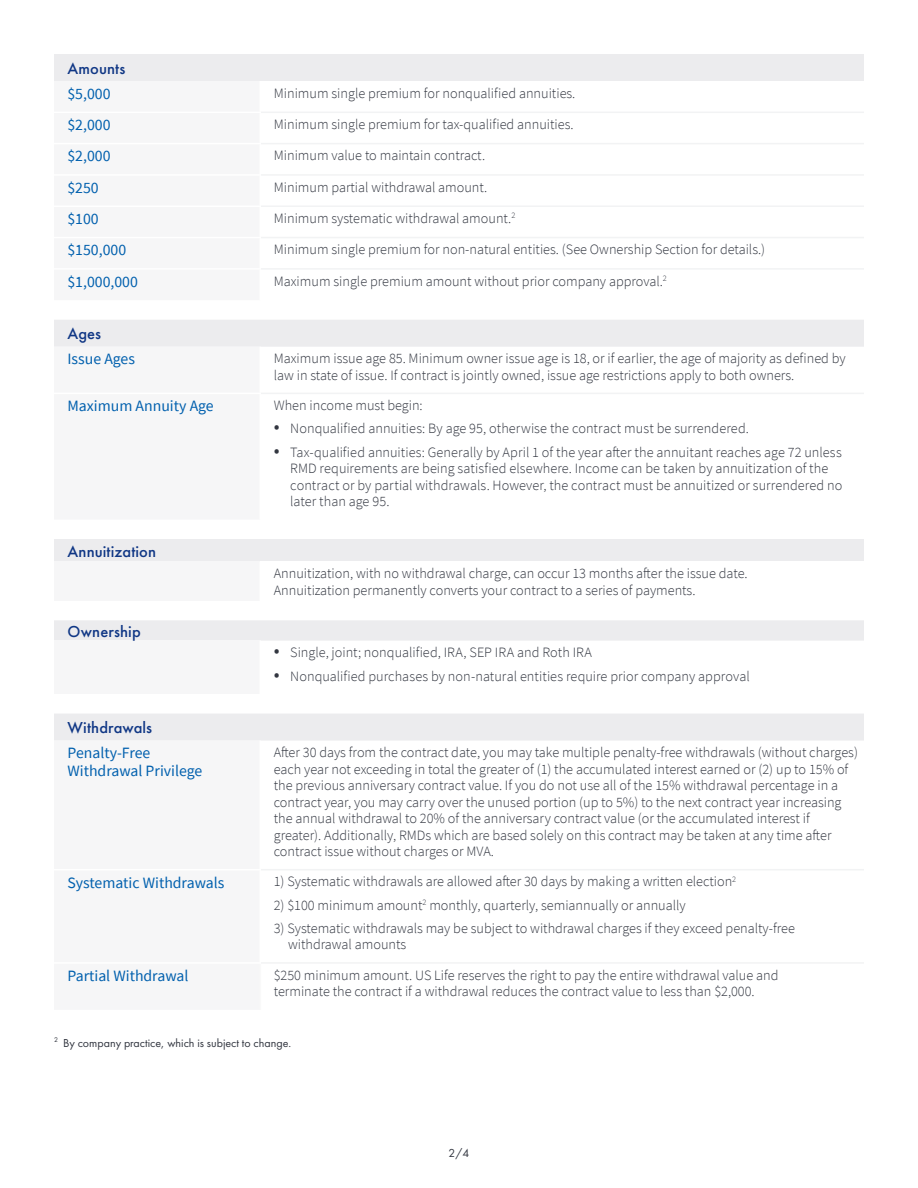
<style>
.page{position:relative;width:918px;height:1188px;background:#fff}
.page>*{position:absolute;margin:0;border:0;box-sizing:border-box;transform-origin:0 0}
.Table_head_11_14_med{font:500 16.5px "Futura PT";letter-spacing:.005em;color:#103785}
.Table_left_column_10{font:15.75px/18px "Source Sans Pro";color:#0160ae}
.Table_right_column_9{font:300 14.25px/16.5px "Source Sans Pro";color:#323640}
.Page_numbers8_11{font:12px "Futura PT";color:#323640}
.s1{font-size:21px}
</style>
<div class="page">
<div style="left:54px;top:54px;width:810px;height:27px;background:#ececee"></div>
<hr style="left:261px;top:112px;width:603px;height:1px;background:#f2f3f4">
<hr style="left:261px;top:143px;width:603px;height:1px;background:#f2f3f4">
<hr style="left:261px;top:174px;width:603px;height:2px;background:#f2f3f4">
<hr style="left:261px;top:205px;width:603px;height:2px;background:#f2f3f4">
<hr style="left:261px;top:237px;width:603px;height:1px;background:#f2f3f4">
<hr style="left:261px;top:268px;width:603px;height:2px;background:#f2f3f4">
<div style="left:54px;top:320px;width:810px;height:27px;background:#ececee"></div>
<hr style="left:261px;top:393px;width:603px;height:1px;background:#f2f3f4">
<div style="left:54px;top:539px;width:810px;height:23px;background:#ececee"></div>
<div style="left:54px;top:562px;width:206px;height:39px;background:#f6f6f7"></div>
<div style="left:54px;top:620px;width:810px;height:21px;background:#ececee"></div>
<div style="left:54px;top:641px;width:206px;height:53px;background:#f6f6f7"></div>
<div style="left:54px;top:714px;width:810px;height:27px;background:#ececee"></div>
<hr style="left:261px;top:869px;width:603px;height:1px;background:#f2f3f4">
<hr style="left:260px;top:964px;width:1px;height:46px;background:#f9f9f9">
<hr style="left:261px;top:962px;width:603px;height:2px;background:#f2f3f4">
<p class="Table_head_11_14_med" style="left:68px;top:58px;width:59px">Amounts</p>
<p class="Table_left_column_10" style="left:68px;top:84px;width:45px">$5,000</p>
<p class="Table_right_column_9" style="left:274px;top:85px;width:303px">Minimum single premium for nonqualified annuities.</p>
<p class="Table_left_column_10" style="left:68px;top:116px;width:45px">$2,000</p>
<p class="Table_right_column_9" style="left:274px;top:116px;width:301px">Minimum single premium for tax-qualified annuities.</p>
<p class="Table_left_column_10" style="left:68px;top:147px;width:45px">$2,000</p>
<p class="Table_right_column_9" style="left:274px;top:147px;width:213px">Minimum value to maintain contract.</p>
<p class="Table_left_column_10" style="left:68px;top:178px;width:33px">$250</p>
<p class="Table_right_column_9" style="left:274px;top:179px;width:215px">Minimum partial withdrawal amount.</p>
<p class="Table_left_column_10" style="left:68px;top:210px;width:33px">$100</p>
<p class="Table_right_column_9" style="left:274px;top:210px;width:243px">Minimum systematic withdrawal amount.<sup>2</sup></p>
<p class="Table_left_column_10" style="left:68px;top:241px;width:60px">$150,000</p>
<p class="Table_right_column_9" style="left:274px;top:241px;width:493px">Minimum single premium for non-natural entities. (See Ownership Section for details.)</p>
<p class="Table_left_column_10" style="left:68px;top:272px;width:72px">$1,000,000</p>
<p class="Table_right_column_9" style="left:274px;top:273px;width:395px">Maximum single premium amount without prior company approval.<sup>2</sup></p>
<p class="Table_head_11_14_med" style="left:68px;top:324px;width:35px">Ages</p>
<p class="Table_left_column_10" style="left:68px;top:350px;width:69px">Issue Ages</p>
<p class="Table_right_column_9" style="left:274px;top:350px;width:574px">Maximum issue age 85. Minimum owner issue age is 18, or if earlier, the age of majority as defined by law in state of issue. If contract is jointly owned, issue age restrictions apply to both owners.</p>
<p class="Table_left_column_10" style="left:68px;top:397px;width:148px">Maximum Annuity Age</p>
<p class="Table_right_column_9" style="left:274px;top:397px;width:150px">When income must begin:</p>
<p class="Table_right_column_9" style="left:274px;top:420px;width:477px"><span class="s1">•</span> Nonqualified annuities: By age 95, otherwise the contract must be surrendered.</p>
<p class="Table_right_column_9" style="left:290px;top:444px;width:554px;text-indent:-16px"><span class="s1">•</span> Tax-qualified annuities: Generally by April 1 of the year after the annuitant reaches age 72 unless RMD requirements are being satisfied elsewhere. Income can be taken by annuitization of the contract or by partial withdrawals. However, the contract must be annuitized or surrendered no later than age 95.</p>
<p class="Table_head_11_14_med" style="left:68px;top:541px;width:90px">Annuitization</p>
<p class="Table_right_column_9" style="left:274px;top:565px;width:475px">Annuitization, with no withdrawal charge, can occur 13 months after the issue date.<br>Annuitization permanently converts your contract to a series of payments.</p>
<p class="Table_head_11_14_med" style="left:68px;top:621px;width:75px">Ownership</p>
<p class="Table_right_column_9" style="left:274px;top:644px;width:320px"><span class="s1">•</span> Single, joint; nonqualified, IRA, SEP IRA and Roth IRA</p>
<p class="Table_right_column_9" style="left:274px;top:668px;width:477px"><span class="s1">•</span> Nonqualified purchases by non-natural entities require prior company approval</p>
<p class="Table_head_11_14_med" style="left:68px;top:718px;width:86px">Withdrawals</p>
<p class="Table_left_column_10" style="left:68px;top:744px;width:136px">Penalty-Free<br>Withdrawal Privilege</p>
<p class="Table_right_column_9" style="left:274px;top:744px;width:586px">After 30 days from the contract date, you may take multiple penalty-free withdrawals (without charges) each year not exceeding in total the greater of (1) the accumulated interest earned or (2) up to 15% of the previous anniversary contract value. If you do not use all of the 15% withdrawal percentage in a contract year, you may carry over the unused portion (up to 5%) to the next contract year increasing the annual withdrawal to 20% of the anniversary contract value (or the accumulated interest if greater). Additionally, RMDs which are based solely on this contract may be taken at any time after contract issue without charges or MVA.</p>
<p class="Table_left_column_10" style="left:68px;top:873px;width:158px">Systematic Withdrawals</p>
<p class="Table_right_column_9" style="left:274px;top:873px;width:464px">1) Systematic withdrawals are allowed after 30 days by making a written election<sup>2</sup></p>
<p class="Table_right_column_9" style="left:274px;top:897px;width:414px">2) $100 minimum amount<sup>2</sup> monthly, quarterly, semiannually or annually</p>
<p class="Table_right_column_9" style="left:288px;top:920px;width:508px;text-indent:-14px">3) Systematic withdrawals may be subject to withdrawal charges if they exceed penalty-free withdrawal amounts</p>
<p class="Table_left_column_10" style="left:68px;top:966px;width:122px">Partial Withdrawal</p>
<p class="Table_right_column_9" style="left:274px;top:967px;width:506px">$250 minimum amount. US Life reserves the right to pay the entire withdrawal value and terminate the contract if a withdrawal reduces the contract value to less than $2,000.</p>
<p class="Page_numbers8_11" style="left:54px;top:1036px;width:239px"><sup>2</sup> By company practice, which is subject to change.</p>
<p class="Page_numbers8_11" style="left:449px;top:1146px;width:22px">2/4</p>
</div>
